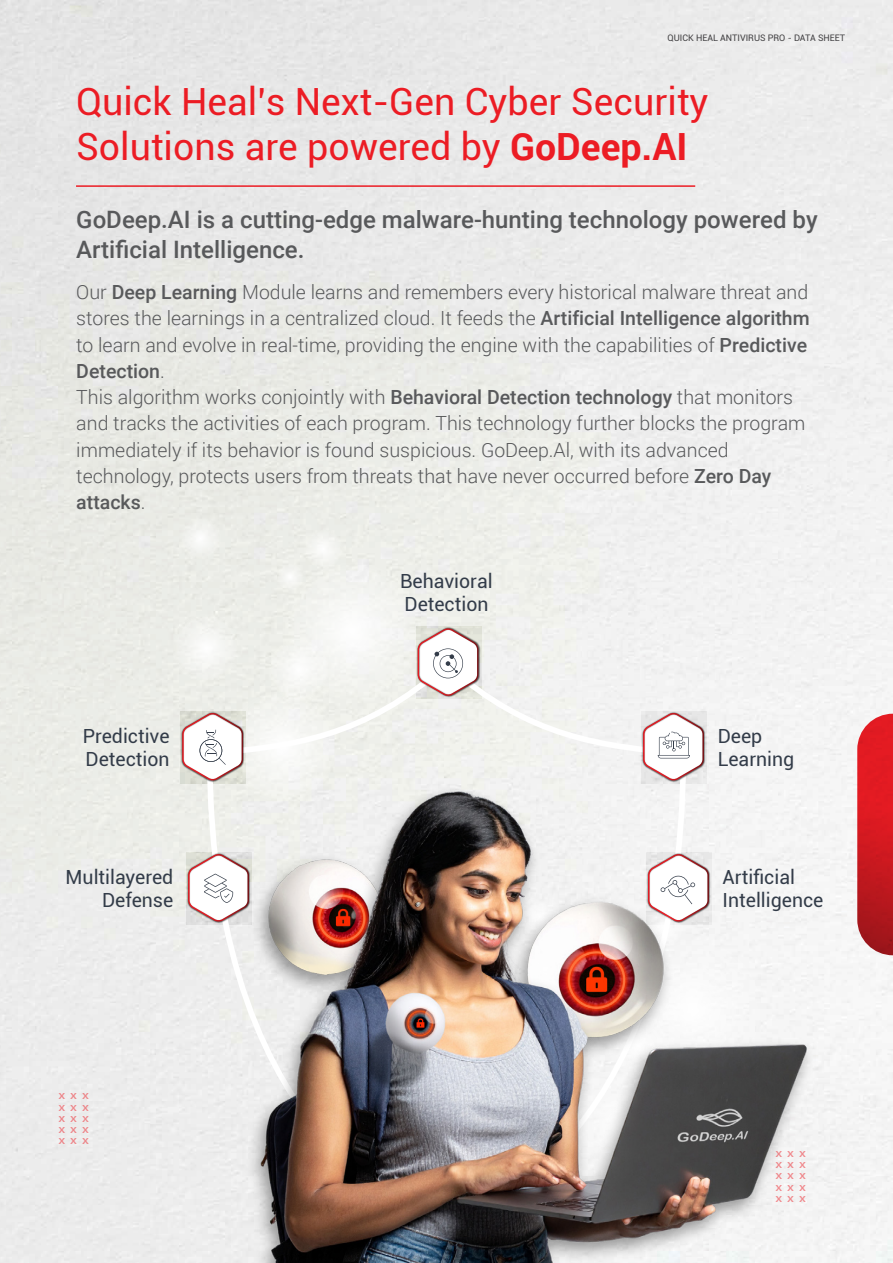
<style>
.page{position:relative;width:893px;height:1263px;background:#fff}
.page>*{position:absolute;margin:0;border:0;box-sizing:border-box;transform-origin:0 0}
.t1{font:37.5px/45px "Roboto";color:#ec1c24}
.t2{font:500 24px/30px "Roboto";color:#58595b}
.t3{font:300 19.5px/26.2px "Roboto";color:#58595b}
.t4{font:19.5px/23px "Roboto";color:#333c49}
.t5{font:9px "Roboto";color:#414042}
.t6{font:600 8.85px/11.2px "Myriad Pro";letter-spacing:.425em;color:#ed1c24;text-align:justify;scale:1.3 1}
.s1{font-weight:700}
.s2{font-weight:500}
</style>
<div class="page">
<div style="left:207px;top:661px;width:479px;height:565px;background:#f1f1ef"></div>
<img style="left:428px;top:627px;width:53px;height:72px">
<svg style="left:428px;top:627px;width:51px;height:70px"></svg>
<img style="left:641px;top:711px;width:66px;height:72px">
<svg style="left:642px;top:711px;width:63px;height:71px"></svg>
<svg style="left:181px;top:711px;width:40px;height:71px"></svg>
<svg style="left:187px;top:852px;width:58px;height:71px"></svg>
<svg style="left:276px;top:554px;width:152px;height:154px"></svg>
<div style="left:318px;top:596px;width:68px;height:69px;background:#f7f8f6"></div>
<div style="left:177px;top:514px;width:46px;height:47px;background:#edeee9"></div>
<div style="left:190px;top:528px;width:20px;height:20px;background:#f6f7f5"></div>
<div style="left:265px;top:635px;width:67px;height:68px;background:#f3f3f0"></div>
<div style="left:283px;top:654px;width:30px;height:31px;background:#f8f8f6"></div>
<div style="left:301px;top:526px;width:43px;height:44px;background:#eff0eb"></div>
<div style="left:313px;top:539px;width:19px;height:19px;background:#f8f8f6"></div>
<div style="left:275px;top:561px;width:30px;height:31px;background:#f0f1ec"></div>
<svg style="left:286px;top:573px;width:9px;height:8px"></svg>
<div style="left:168px;top:609px;width:76px;height:77px;background:#eeefea"></div>
<div style="left:189px;top:631px;width:34px;height:34px;background:#f7f7f5"></div>
<svg style="left:221px;top:684px;width:122px;height:124px"></svg>
<div style="left:254px;top:718px;width:55px;height:55px;background:#f8f8f6"></div>
<hr style="left:76px;top:185px;width:619px;height:2px;background:#ec1c24">
<svg style="left:857px;top:714px;width:36px;height:241px;background:#d02a30"></svg>
<img style="left:245px;top:786px;width:570px;height:477px">
<p class="t5" style="left:667px;top:32px;width:179px">QUICK HEAL ANTIVIRUS PRO - DATA SHEET</p>
<h1 class="t1" style="left:76px;top:78px;width:634px">Quick Heal’s Next-Gen Cyber Security<br>Solutions are powered by <span class="s1">GoDeep.AI</span></h1>
<p class="t2" style="left:76px;top:204px;width:743px">GoDeep.AI is a cutting-edge malware-hunting technology powered by<br>Artificial Intelligence.</p>
<p class="t3" style="left:76px;top:278px;width:735px">Our <span class="s2">Deep Learning</span> Module learns and remembers every historical malware threat and stores the learnings in a centralized cloud. It feeds the <span class="s2">Artificial Intelligence algorithm </span>to learn and evolve in real-time, providing the engine with the capabilities of <span class="s2">Predictive Detection</span>.<br>This algorithm works conjointly with <span class="s2">Behavioral Detection technology</span> that monitors and tracks the activities of each program. This technology further blocks the program immediately if its behavior is found suspicious. GoDeep.Al, with its advanced technology, protects users from threats that have never occurred before <span class="s2">Zero Day attacks</span>.</p>
<p class="t4" style="left:83px;top:724px;width:88px">Predictive<br>Detection</p>
<p class="t4" style="left:66px;top:865px;width:109px;text-align:right">Multilayered<br>Defense</p>
<p class="t6" style="left:59px;top:1090px;width:25px">XXX XXX XXX XXX XXX</p>
<p class="t4" style="left:400px;top:569px;width:94px">Behavioral<br>Detection</p>
<p class="t4" style="left:718px;top:724px;width:78px">Deep<br>Learning</p>
<p class="t4" style="left:723px;top:865px;width:102px">Artificial<br>Intelligence</p>
<p class="t6" style="left:775px;top:1148px;width:25px">XXX XXX XXX XXX XXX</p>
</div>
